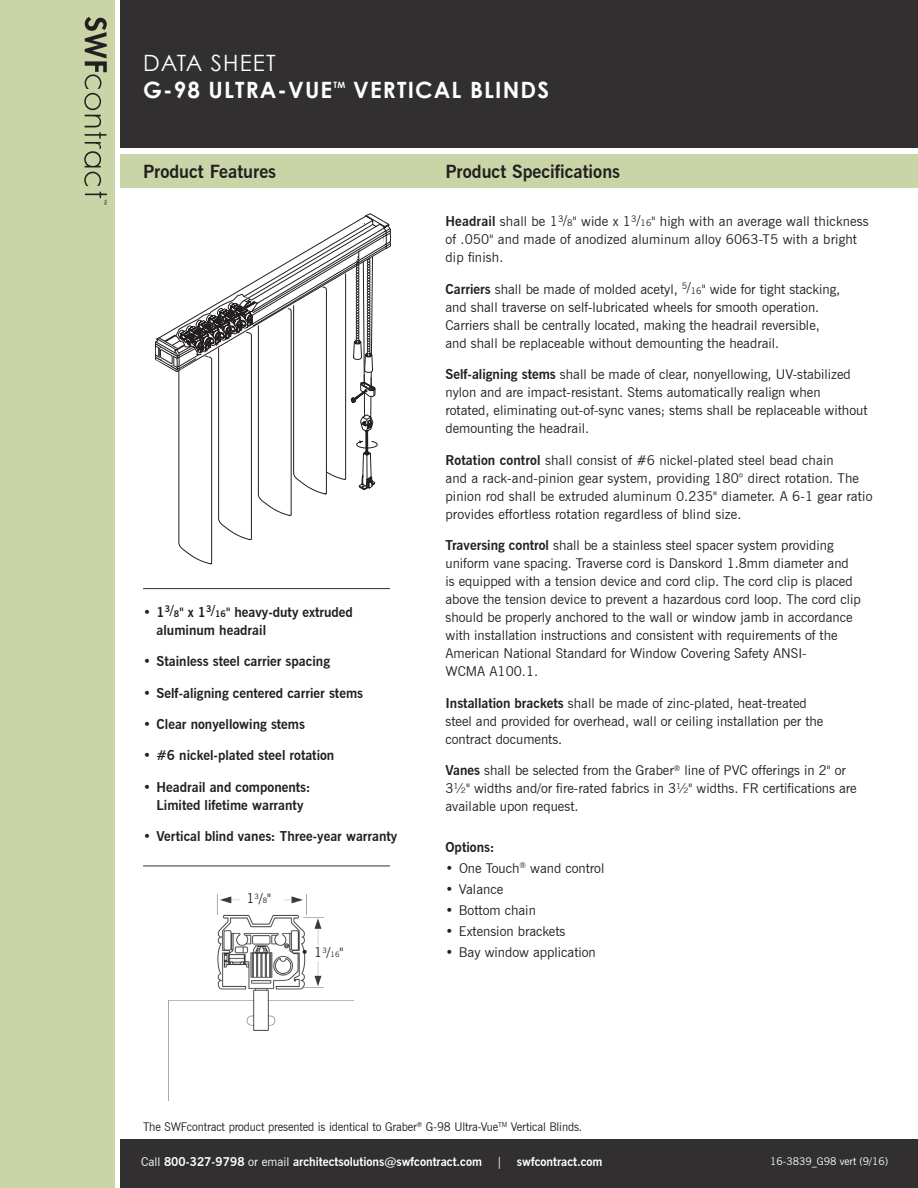
<style>
.page{position:relative;width:918px;height:1188px;background:#fff}
.page>*{position:absolute;margin:0;border:0;box-sizing:border-box;transform-origin:0 0}
.t1{font:700 22.5px "Century Gothic";letter-spacing:.05em;color:#fff}
.t2{font:22.5px "Century Gothic";letter-spacing:.05em;color:#fff}
.t3{font:700 18px "News Gothic BT";color:#231f20}
.t4{font:13.5px/18px "News Gothic BT";color:#231f20}
.t5{font:700 13.5px/18px "News Gothic BT";color:#231f20}
.t6{font:12px "News Gothic BT";letter-spacing:-.01em;color:#231f20;scale:.95 1}
.t7{font:700 12px "News Gothic BT";color:#fff}
.t8{font:10.5px "News Gothic BT";color:#fff}
.t9{font:700 8.7px "Century Gothic";color:#fff}
.s1{font-size:9px}
.s2{font-size:7.35px}
.s3{font-weight:700}
.s4{font-weight:400}
</style>
<div class="page">
<div style="left:120px;top:0;width:798px;height:148px;background:#312f30"></div>
<div style="left:120px;top:154px;width:798px;height:34px;background:#c9d5a6"></div>
<div style="left:0;top:0;width:115px;height:1188px;background:#c9d5a6"></div>
<svg style="left:84px;top:17px;width:23px;height:169px"></svg>
<svg style="left:85px;top:192px;width:22px;height:13px"></svg>
<div style="left:120px;top:1139px;width:798px;height:49px;background:#312f30"></div>
<img style="left:168px;top:894px;width:185px;height:207px">
<svg style="left:155px;top:213px;width:236px;height:351px"></svg>
<hr style="left:143px;top:588px;width:247px;height:1px;background:#312f30">
<hr style="left:143px;top:866px;width:247px;height:1px;background:#312f30">
<h1 class="t2" style="left:143px;top:49px;width:134px">DATA SHEET</h1>
<h1 class="t1" style="left:143px;top:76px;width:191px">G-98 ULTRA-VUE</h1>
<p class="t9" style="left:333px;top:80px;width:13px">TM</p>
<h1 class="t1" style="left:353px;top:76px;width:197px">VERTICAL BLINDS</h1>
<h2 class="t3" style="left:143px;top:160px;width:135px">Product Features</h2>
<h2 class="t3" style="left:446px;top:161px;width:176px">Product Specifications</h2>
<p class="t5" style="left:157px;top:603px;width:198px;text-indent:-14px">• 1<sup>3</sup>/<span class="s1">8</span>" x 1<sup>3</sup>/<span class="s1">16</span>" heavy-duty extruded aluminum headrail</p>
<p class="t5" style="left:143px;top:652px;width:188px">• Stainless steel carrier spacing</p>
<p class="t5" style="left:143px;top:684px;width:222px">• Self-aligning centered carrier stems</p>
<p class="t5" style="left:143px;top:715px;width:164px">• Clear nonyellowing stems</p>
<p class="t5" style="left:143px;top:747px;width:193px">• #6 nickel-plated steel rotation</p>
<p class="t5" style="left:143px;top:778px;width:169px;text-align:center">• Headrail and components:<br>Limited lifetime warranty</p>
<p class="t5" style="left:143px;top:828px;width:256px">• Vertical blind vanes: Three-year warranty</p>
<p class="t4" style="left:246px;top:889px;width:26px">1<sup>3</sup>/<span class="s2">8</span>"</p>
<p class="t4" style="left:301px;top:943px;width:44px">• 1<sup>3</sup>/<span class="s2">16</span>"</p>
<p class="t4" style="left:446px;top:212px;width:425px"><span class="s3">Headrail</span> shall be 1<sup>3</sup>/<span class="s1">8</span>" wide x 1<sup>3</sup>/<span class="s1">16</span>" high with an average wall thickness of .050" and made of anodized aluminum alloy 6063-T5 with a bright dip finish.</p>
<p class="t4" style="left:445px;top:280px;width:396px"><span class="s3">Carriers</span> shall be made of molded acetyl, <sup>5</sup>/<span class="s1">16</span>" wide for tight stacking, and shall traverse on self-lubricated wheels for smooth operation.<br>Carriers shall be centrally located, making the headrail reversible, and shall be replaceable without demounting the headrail.</p>
<p class="t4" style="left:445px;top:365px;width:424px"><span class="s3">Self-aligning stems</span> shall be made of clear, nonyellowing, UV-stabilized nylon and are impact-resistant. Stems automatically realign when rotated, eliminating out-of-sync vanes; stems shall be replaceable without demounting the headrail.</p>
<p class="t4" style="left:445px;top:451px;width:428px"><span class="s3">Rotation control</span> shall consist of #6 nickel-plated steel bead chain<br>and a rack-and-pinion gear system, providing 180° direct rotation. The pinion rod shall be extruded aluminum 0.235" diameter. A 6-1 gear ratio provides effortless rotation regardless of blind size.</p>
<p class="t4" style="left:445px;top:536px;width:417px"><span class="s3">Traversing control</span> shall be a stainless steel spacer system providing uniform vane spacing. Traverse cord is Danskord 1.8mm diameter and is equipped with a tension device and cord clip. The cord clip is placed above the tension device to prevent a hazardous cord loop. The cord clip should be properly anchored to the wall or window jamb in accordance with installation instructions and consistent with requirements of the American National Standard for Window Covering Safety ANSI-<br>WCMA A100.1.</p>
<p class="t4" style="left:445px;top:694px;width:379px"><span class="s3">Installation brackets</span> shall be made of zinc-plated, heat-treated steel and provided for overhead, wall or ceiling installation per the contract documents.</p>
<p class="t4" style="left:445px;top:761px;width:413px"><span class="s3">Vanes</span> shall be selected from the Graber<sup>®</sup> line of PVC offerings in 2" or<br>3½" widths and/or fire-rated fabrics in 3½" widths. FR certifications are available upon request.</p>
<p class="t5" style="left:446px;top:838px;width:50px">Options:</p>
<p class="t4" style="left:446px;top:859px;width:160px">• One Touch<sup>®</sup> wand control</p>
<p class="t4" style="left:445px;top:880px;width:59px">• Valance</p>
<p class="t4" style="left:445px;top:901px;width:92px">• Bottom chain</p>
<p class="t4" style="left:445px;top:922px;width:121px">• Extension brackets</p>
<p class="t4" style="left:445px;top:943px;width:152px">• Bay window application</p>
<p class="t6" style="left:143px;top:1120px;width:464px">The SWFcontract product presented is identical to Graber<sup>®</sup> G-98 Ultra-Vue<sup>TM</sup> Vertical Blinds.</p>
<p class="t7" style="left:141px;top:1155px;width:463px"><span class="s4">Call</span> 800-327-9798 <span class="s4">or email</span> architectsolutions@swfcontract.com <span class="s4">|</span> swfcontract.com</p>
<p class="t8" style="left:770px;top:1154px;width:119px">16-3839_G98 vert (9/16)</p>
</div>
